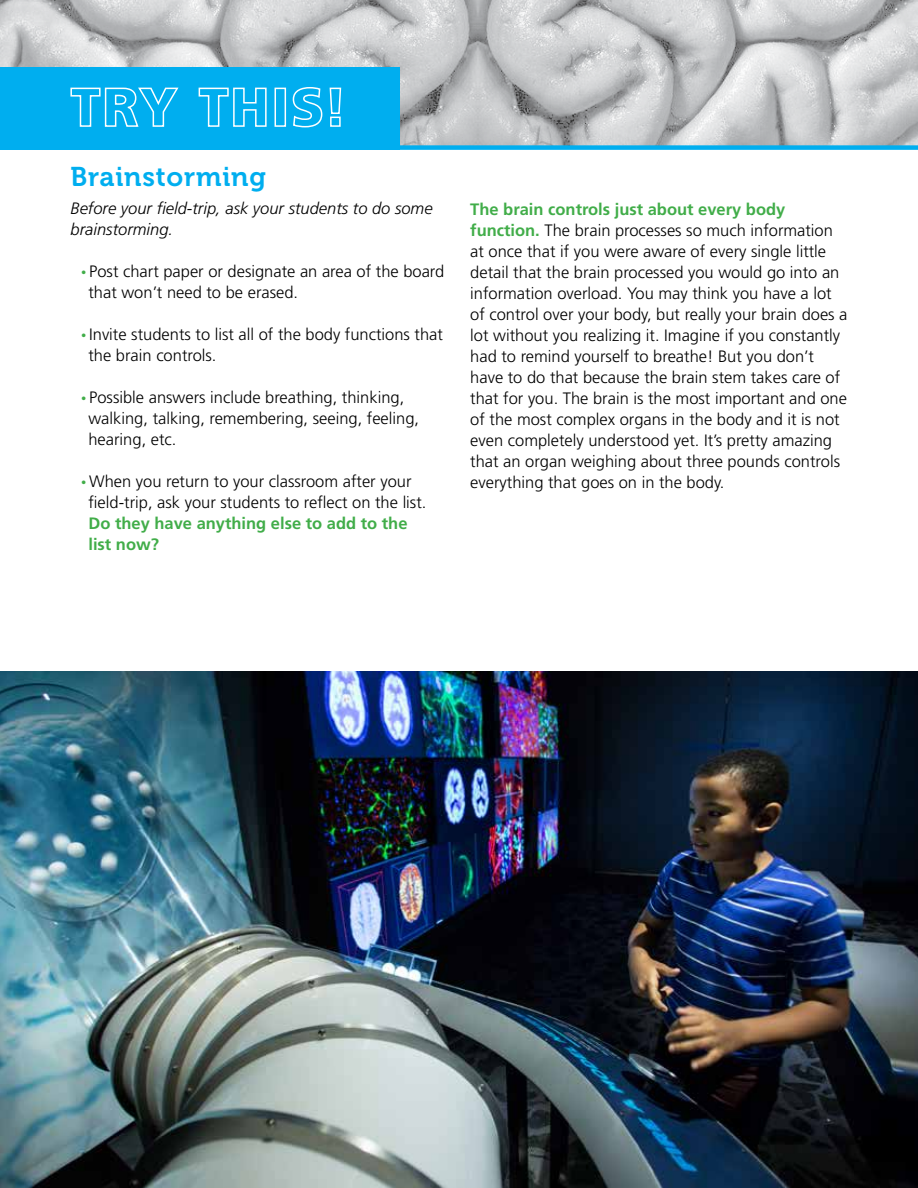
<style>
.page{position:relative;width:918px;height:1188px;background:#fff}
.page>*{position:absolute;margin:0;border:0;box-sizing:border-box;transform-origin:0 0}
.t1{font:27px "Museo 700";letter-spacing:.03em;color:#00aeef}
.t2{font:300 16.5px/21px "Frutiger";color:#000}
.t3{font:italic 300 16.5px/21px "Frutiger";color:#000}
.t4{font:700 16.5px/21px "Frutiger";color:#41ad49}
.s1{font-size:10.5px;color:#41ad49}
.s2{font-weight:700;color:#41ad49}
</style>
<div class="page">
<img style="left:0;top:0;width:918px;height:145px">
<div style="left:0;top:67px;width:400px;height:82px;background:#00aeef"></div>
<svg style="left:70px;top:87px;width:109px;height:40px"></svg>
<svg style="left:198px;top:87px;width:69px;height:40px"></svg>
<div style="left:275px;top:88px;width:11px;height:39px;border:2px solid #fff"></div>
<svg style="left:292px;top:87px;width:31px;height:41px"></svg>
<svg style="left:329px;top:87px;width:13px;height:40px"></svg>
<div style="left:0;top:145px;width:918px;height:5px;background:#00aeef"></div>
<img style="left:0;top:671px;width:918px;height:517px">
<h1 class="t1" style="left:70px;top:161px;width:197px">Brainstorming</h1>
<p class="t3" style="left:70px;top:198px;width:364px">Before your field-trip, ask your students to do some brainstorming.</p>
<p class="t2" style="left:88px;top:261px;width:357px;text-indent:-7px"><span class="s1">•</span> Post chart paper or designate an area of the board that won’t need to be erased.</p>
<p class="t2" style="left:88px;top:324px;width:356px;text-indent:-7px"><span class="s1">•</span> Invite students to list all of the body functions that the brain controls.</p>
<p class="t2" style="left:88px;top:387px;width:332px;text-indent:-7px"><span class="s1">•</span> Possible answers include breathing, thinking, walking, talking, remembering, seeing, feeling, hearing, etc.</p>
<p class="t2" style="left:88px;top:471px;width:340px;text-indent:-7px"><span class="s1">•</span> When you return to your classroom after your field-trip, ask your students to reflect on the list.</p>
<p class="t4" style="left:88px;top:513px;width:321px">Do they have anything else to add to the list now?</p>
<p class="t2" style="left:470px;top:199px;width:379px"><span class="s2">The brain controls just about every body function.</span> The brain processes so much information at once that if you were aware of every single little detail that the brain processed you would go into an information overload. You may think you have a lot of control over your body, but really your brain does a lot without you realizing it. Imagine if you constantly had to remind yourself to breathe! But you don’t have to do that because the brain stem takes care of that for you. The brain is the most important and one of the most complex organs in the body and it is not even completely understood yet. It’s pretty amazing that an organ weighing about three pounds controls everything that goes on in the body.</p>
</div>
